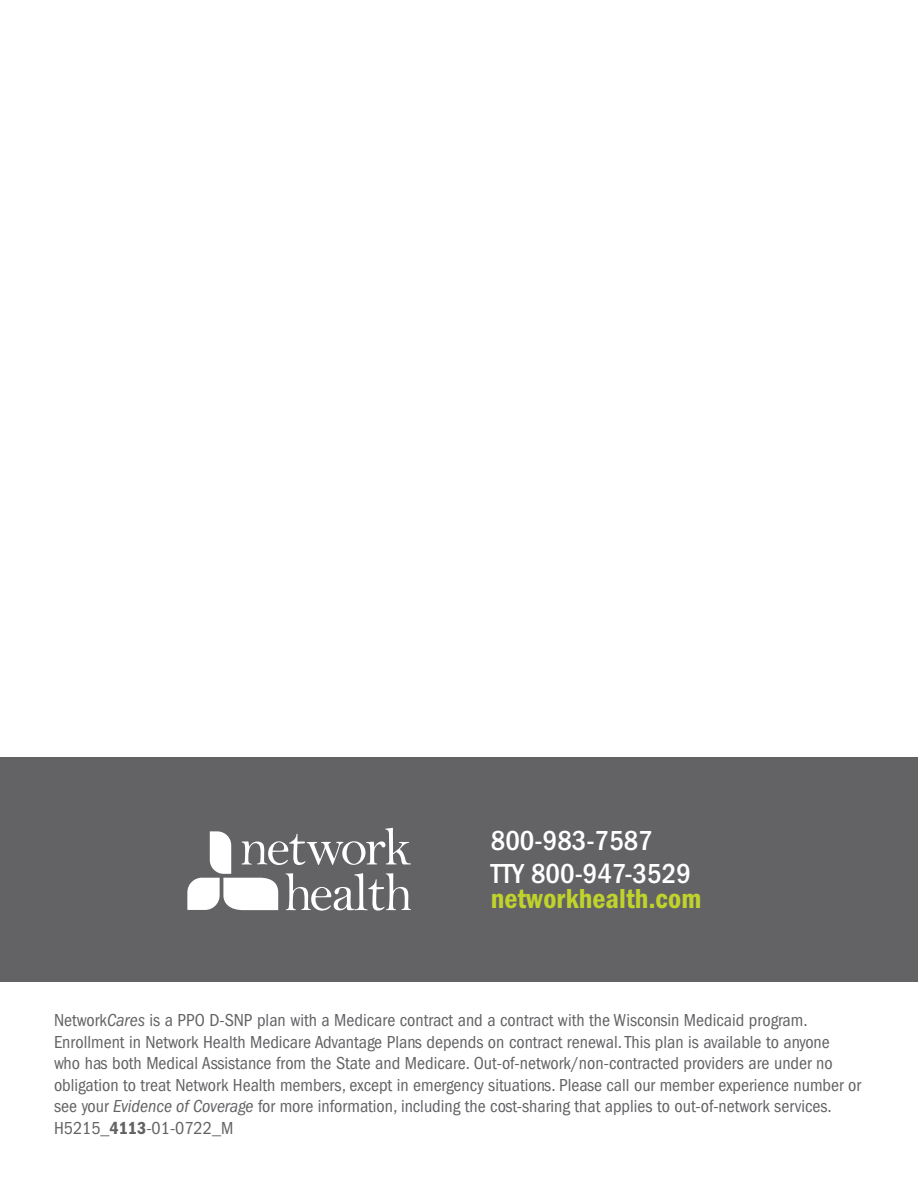
<style>
.page{position:relative;width:918px;height:1188px;background:#fff}
.page>*{position:absolute;margin:0;border:0;box-sizing:border-box;transform-origin:0 0}
.t1{font:500 condensed 28.5px "Franklin Gothic LT Pro";color:#fff}
.t2{font:28.5px "Franklin Gothic LT Pro Cn Dm";color:#c0d32b}
.t3{font:condensed 18px/21.6px "Franklin Gothic LT Pro";color:#636366}
.s1{font-style:italic}
.s2{font-family:"Franklin Gothic LT Pro Cn Dm";font-stretch:normal}
</style>
<div class="page">
<div style="left:0;top:757px;width:918px;height:224px;background:#636366"></div>
<svg style="left:187px;top:828px;width:224px;height:83px"></svg>
<p class="t1" style="left:491px;top:824px;width:164px">800-983-7587</p>
<p class="t1" style="left:491px;top:857px;width:202px">TTY 800-947-3529</p>
<p class="t2" style="left:491px;top:883px;width:212px">networkhealth.com</p>
<p class="t3" style="left:54px;top:1009px;width:809px">Network<span class="s1">Cares</span> is a PPO D-SNP plan with a Medicare contract and a contract with the Wisconsin Medicaid program.<br>Enrollment in Network Health Medicare Advantage Plans depends on contract renewal. This plan is available to anyone<br>who has both Medical Assistance from the State and Medicare. Out-of-network/non-contracted providers are under no obligation to treat Network Health members, except in emergency situations. Please call our member experience number or see your <span class="s1">Evidence of Coverage</span> for more information, including the cost-sharing that applies to out-of-network services.</p>
<p class="t3" style="left:54px;top:1117px;width:181px">H5215_<span class="s2">4113</span>-01-0722_M</p>
</div>
